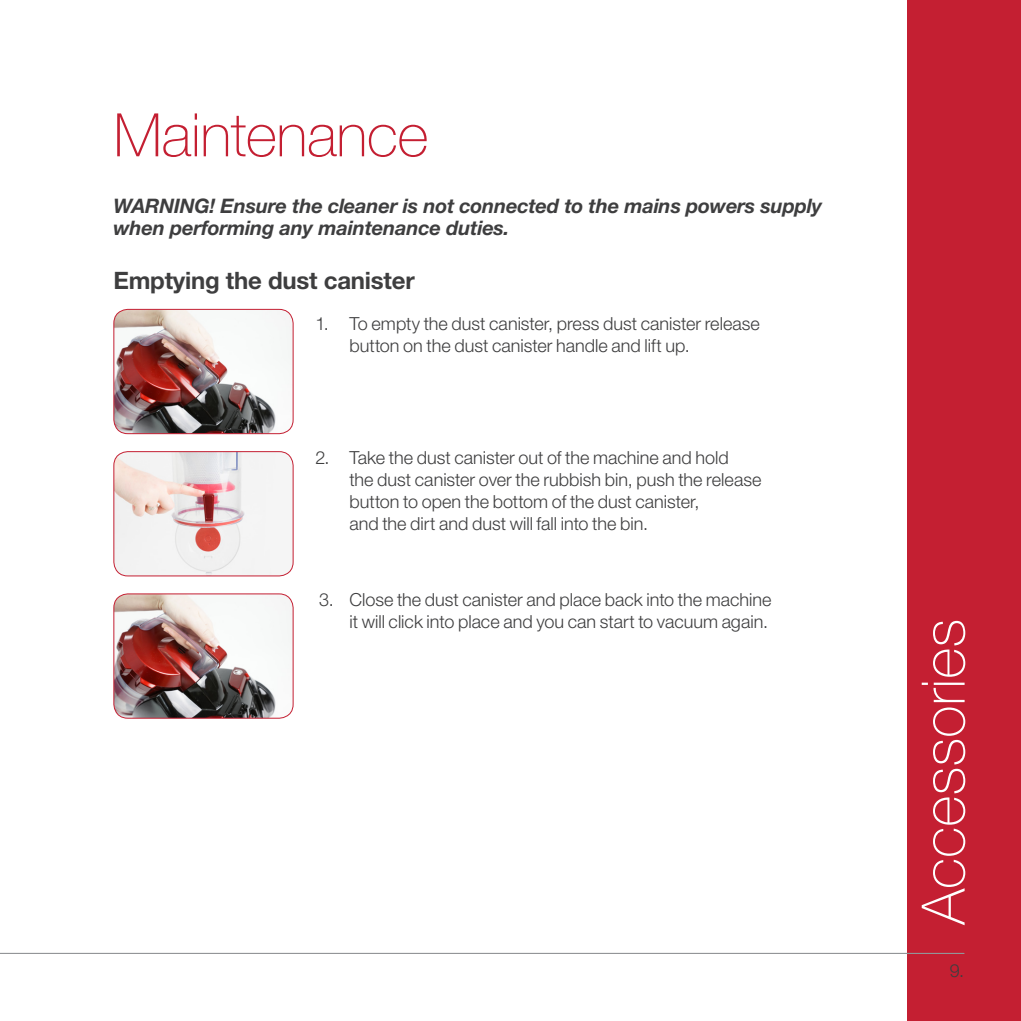
<style>
.page{position:relative;width:1021px;height:1021px;background:#fff}
.page>*{position:absolute;margin:0;border:0;box-sizing:border-box;transform-origin:0 0}
.t1{font:100 60px "Helvetica Neue LT Std";color:#fff}
.Main_Heading{font:100 60px "Helvetica Neue LT Std";letter-spacing:-.01em;color:#c41f32}
.Sub-Head{font:700 24px "Helvetica Neue LT Std";letter-spacing:-.01em;color:#3e3e3f}
.Warning_Body_Copy{font:italic 700 20px/22px "Helvetica Neue LT Std";letter-spacing:-.01em;color:#3e3e3f}
.Body_List{font:300 18px/22px "Helvetica Neue LT Std";color:#3e3e3f}
</style>
<div class="page">
<div style="left:907px;top:0;width:113px;height:1020px;background:#c41f32"></div>
<img style="left:114px;top:309px;width:179px;height:124px">
<div style="left:113px;top:309px;width:180px;height:125px;border:1px solid #c41f32;border-radius:14px"></div>
<img style="left:114px;top:594px;width:179px;height:124px">
<div style="left:113px;top:593px;width:180px;height:125px;border:1px solid #c41f32;border-radius:14px"></div>
<img style="left:114px;top:451px;width:179px;height:125px">
<div style="left:113px;top:451px;width:180px;height:125px;border:1px solid #c41f32;border-radius:14px"></div>
<hr style="left:0;top:952px;width:964px;height:1px;background:#939598">
<p class="Main_Heading" style="left:113px;top:101px;width:316px">Maintenance</p>
<p class="Warning_Body_Copy" style="left:113px;top:194px;width:710px">WARNING! Ensure the cleaner is not connected to the mains powers supply when performing any maintenance duties.</p>
<p class="Sub-Head" style="left:113px;top:266px;width:303px">Emptying the dust canister</p>
<p class="Body_List" style="left:349px;top:312px;width:412px;text-indent:-34px">1. To empty the dust canister, press dust canister release button on the dust canister handle and lift up.</p>
<p class="Body_List" style="left:349px;top:446px;width:413px;text-indent:-34px">2. Take the dust canister out of the machine and hold<br>the dust canister over the rubbish bin, push the release button to open the bottom of the dust canister,<br>and the dirt and dust will fall into the bin.</p>
<p class="Body_List" style="left:319px;top:588px;width:453px;text-align:right">3. Close the dust canister and place back into the machine it will click into place and you can start to vacuum again.</p>
<p class="t1" style="left:908px;top:924px;width:307px;rotate:-90deg">Accessories</p>
<p class="Body_List" style="left:949px;top:959px;width:16px">9.</p>
</div>
